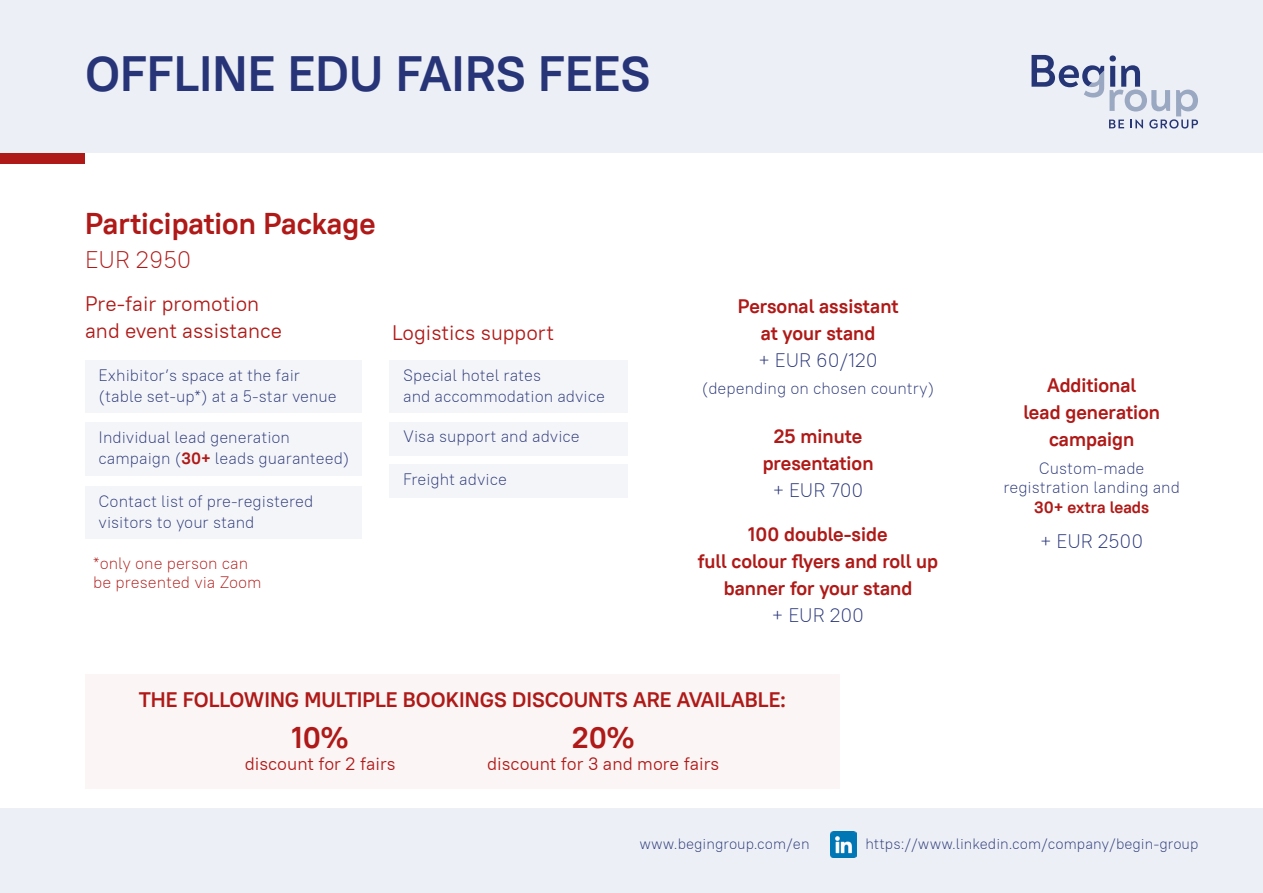
<style>
.page{position:relative;width:1263px;height:893px;background:#fff}
.page>*{position:absolute;margin:0;border:0;box-sizing:border-box;transform-origin:0 0}
.t1{font:700 49.5px "PT Root UI";color:#273477}
.t2{font:700 30px "PT Root UI";color:#af1917}
.t3{font:300 24px "PT Root UI";color:#af1917}
.t4{font:21px/27px "PT Root UI";color:#af1917}
.t5{font:700 21px "PT Root UI";color:#af1917}
.t6{font:700 19.5px/27px "PT Root UI";color:#af1917;text-align:center}
.t7{font:300 19.5px "PT Root UI";color:#273477}
.t8{font:18px "PT Root UI";color:#af1917}
.t9{font:300 16.5px/21px "PT Root UI";color:#273477}
.t10{font:300 16.5px/19.8px "PT Root UI";color:#af1917}
.t11{font:700 16.5px "PT Root UI";color:#af1917}
.t12{font:300 15px "PT Root UI";color:#273477}
.s1{font-weight:700;color:#af1917}
</style>
<div class="page">
<div style="left:0;top:0;width:1263px;height:153px;background:#eceff5"></div>
<div style="left:0;top:153px;width:85px;height:11px;background:#af1917"></div>
<div style="left:0;top:808px;width:1263px;height:85px;background:#eceff5"></div>
<img style="left:830px;top:831px;width:26px;height:26px">
<svg style="left:1031px;top:55px;width:167px;height:74px"></svg>
<div style="left:85px;top:360px;width:277px;height:53px;background:#f4f5f8"></div>
<div style="left:85px;top:423px;width:277px;height:53px;background:#f4f5f8"></div>
<div style="left:85px;top:486px;width:277px;height:53px;background:#f4f5f8"></div>
<div style="left:390px;top:360px;width:238px;height:53px;background:#f4f5f8"></div>
<div style="left:390px;top:422px;width:238px;height:33px;background:#f4f5f8"></div>
<div style="left:390px;top:464px;width:238px;height:34px;background:#f4f5f8"></div>
<div style="left:85px;top:674px;width:754px;height:115px;background:#fbf5f5"></div>
<h1 class="t1" style="left:85px;top:42px;width:567px">OFFLINE EDU FAIRS FEES</h1>
<h2 class="t2" style="left:85px;top:204px;width:292px">Participation Package</h2>
<h3 class="t3" style="left:85px;top:244px;width:108px">EUR 2950</h3>
<p class="t4" style="left:85px;top:290px;width:199px">Pre-fair promotion and event assistance</p>
<p class="t9" style="left:99px;top:364px;width:240px">Exhibitor’s space at the fair (table set-up*) at a 5-star venue</p>
<p class="t9" style="left:99px;top:427px;width:252px">Individual lead generation campaign (<span class="s1">30+</span> leads guaranteed)</p>
<p class="t9" style="left:99px;top:490px;width:216px">Contact list of pre-registered visitors to your stand</p>
<p class="t10" style="left:93px;top:553px;width:170px">*only one person can be presented via Zoom</p>
<p class="t4" style="left:392px;top:319px;width:163px">Logistics support</p>
<p class="t9" style="left:403px;top:364px;width:203px">Special hotel rates<br>and accommodation advice</p>
<p class="t9" style="left:403px;top:426px;width:178px">Visa support and advice</p>
<p class="t9" style="left:403px;top:468px;width:105px">Freight advice</p>
<p class="t6" style="left:738px;top:293px;width:162px">Personal assistant at your stand</p>
<p class="t7" style="left:758px;top:348px;width:121px">+ EUR 60/120</p>
<p class="t9" style="left:702px;top:378px;width:234px">(depending on chosen country)</p>
<p class="t6" style="left:763px;top:422px;width:112px">25 minute presentation</p>
<p class="t7" style="left:773px;top:477px;width:92px">+ EUR 700</p>
<p class="t6" style="left:698px;top:521px;width:242px">100 double-side<br>full colour flyers and roll up banner for your stand</p>
<p class="t7" style="left:772px;top:603px;width:94px">+ EUR 200</p>
<p class="t5" style="left:139px;top:686px;width:648px">THE FOLLOWING MULTIPLE BOOKINGS DISCOUNTS ARE AVAILABLE:</p>
<h2 class="t2" style="left:292px;top:719px;width:57px">10%</h2>
<p class="t8" style="left:245px;top:752px;width:152px">discount for 2 fairs</p>
<h2 class="t2" style="left:572px;top:719px;width:63px">20%</h2>
<p class="t8" style="left:487px;top:752px;width:234px">discount for 3 and more fairs</p>
<p class="t6" style="left:1023px;top:371px;width:138px">Additional<br>lead generation campaign</p>
<p class="t9" style="left:1003px;top:458px;width:178px;line-height:19.5px;text-align:center">Custom-made registration landing and</p>
<p class="t11" style="left:1034px;top:496px;width:117px">30+ extra leads</p>
<p class="t7" style="left:1040px;top:529px;width:105px">+ EUR 2500</p>
<p class="t12" style="left:639px;top:834px;width:172px">www.begingroup.com/en</p>
<p class="t12" style="left:865px;top:834px;width:335px">https://www.linkedin.com/company/begin-group</p>
</div>
